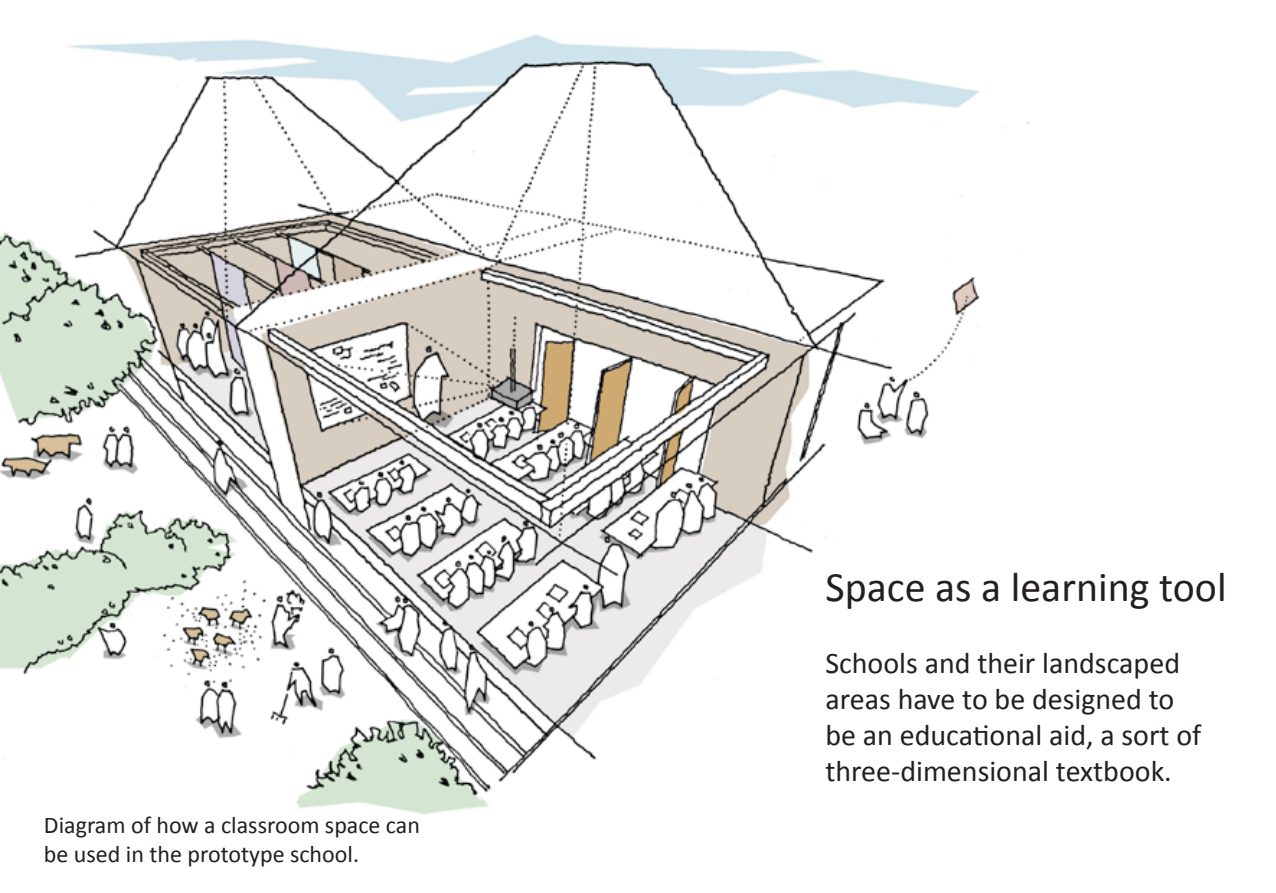
<style>
.page{position:relative;width:1276px;height:893px;background:#fff}
.page>*{position:absolute;margin:0;border:0;box-sizing:border-box;transform-origin:0 0}
.t1{font:42px "Calibri";color:#231f20}
.t2{font:30px/36px "Calibri";color:#231f20}
.t3{font:24px/28.8px "Calibri";color:#231f20}
</style>
<div class="page">
<img style="left:0;top:34px;width:1029px;height:781px">
<p class="t3" style="left:44px;top:811px;width:377px">Diagram of how a classroom space can be used in the prototype school.</p>
<h1 class="t1" style="left:825px;top:561px;width:403px">Space as a learning tool</h1>
<p class="t2" style="left:825px;top:645px;width:377px">Schools and their landscaped areas have to be designed to be an educational aid, a sort of three-dimensional textbook.</p>
</div>
